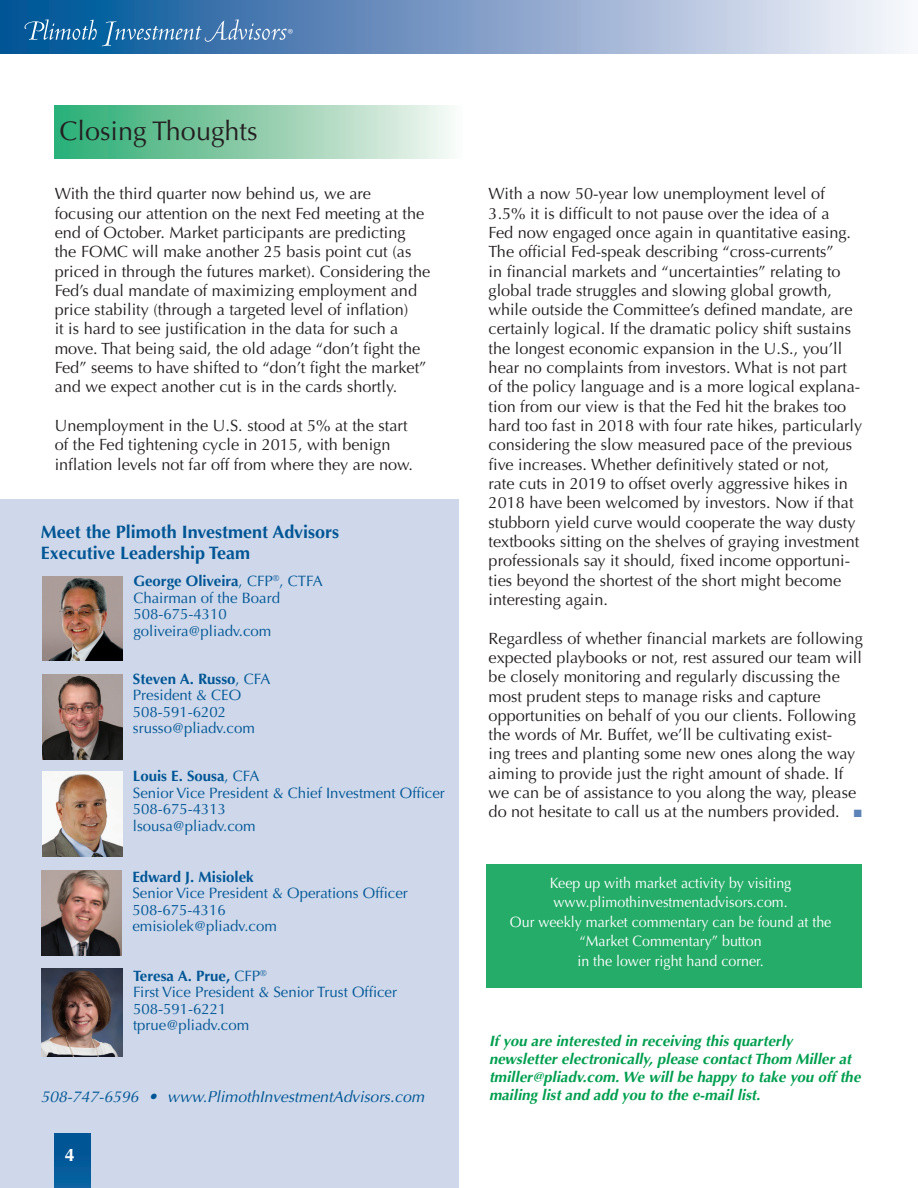
<style>
.page{position:relative;width:918px;height:1188px;background:#fff}
.page>*{position:absolute;margin:0;border:0;box-sizing:border-box;transform-origin:0 0}
.t1{font:27px "Optima";color:#231f20}
.t2{font:700 18px "Optima";color:#005595}
.t3{font:700 18px "Optima";color:#fff}
.t4{font:16.35px/19.4px "Optima";color:#231f20}
.t5{font:italic 15.75px "Optima";color:#005595}
.t6{font:15px "Optima";color:#005595}
.t7{font:italic 700 15px "Optima";color:#009f4f}
.t8{font:15px "Optima";color:#fff;scale:.95 1}
.t9{font:700 15px "Optima";color:#005595}
.t10{font:10.35px "Myriad";color:#fff}
.s1{font-weight:400}
.s2{color:#5c84b7}
.s3{font-size:16.5px}
</style>
<div class="page">
<div style="left:0;top:499px;width:459px;height:689px;background:#ced8ea"></div>
<div style="left:55px;top:1134px;width:36px;height:54px;background:#005898"></div>
<div style="left:0;top:0;width:918px;height:54px;background:linear-gradient(to right,#004b93,#fcf3fb)"></div>
<svg style="left:25px;top:19px;width:262px;height:27px;background:#3f7cb0"></svg>
<div style="left:54px;top:105px;width:408px;height:53px;background:linear-gradient(to right,#29aa6f,#f8f6f1)"></div>
<img style="left:42px;top:771px;width:80px;height:86px">
<img style="left:42px;top:870px;width:80px;height:86px">
<img style="left:42px;top:577px;width:81px;height:84px">
<img style="left:42px;top:674px;width:80px;height:86px">
<img style="left:42px;top:969px;width:80px;height:87px">
<div style="left:486px;top:864px;width:376px;height:123px;background:#24ac68"></div>
<p class="t10" style="left:288px;top:27px;width:7px">®</p>
<p class="t1" style="left:60px;top:115px;width:199px">Closing Thoughts</p>
<p class="t4" style="left:55px;top:184px;width:318px">With the third quarter now behind us, we are</p>
<p class="t4" style="left:55px;top:204px;width:377px">focusing our attention on the next Fed meeting at the end of October. Market participants are predicting the FOMC will make another 25 basis point cut (as priced in through the futures market). Considering the Fed’s dual mandate of maximizing employment and price stability (through a targeted level of inflation)<br>it is hard to see justification in the data for such a move. That being said, the old adage “don’t fight the Fed” seems to have shifted to “don’t fight the market” and we expect another cut is in the cards shortly.</p>
<p class="t4" style="left:55px;top:416px;width:360px">Unemployment in the U.S. stood at 5% at the start of the Fed tightening cycle in 2015, with benign inflation levels not far off from where they are now.</p>
<p class="t2" style="left:41px;top:521px;width:300px">Meet the Plimoth Investment Advisors</p>
<p class="t2" style="left:41px;top:543px;width:211px">Executive Leadership Team</p>
<p class="t9" style="left:133px;top:572px;width:191px">George Oliveira<span class="s1">, CFP</span><sup>®</sup><span class="s1">, CTFA</span></p>
<p class="t6" style="left:133px;top:589px;width:148px">Chairman of the Board</p>
<p class="t6" style="left:133px;top:605px;width:95px">508-675-4310</p>
<p class="t6" style="left:133px;top:622px;width:139px">goliveira@pliadv.com</p>
<p class="t9" style="left:133px;top:670px;width:139px">Steven A. Russo<span class="s1">, CFA</span></p>
<p class="t6" style="left:133px;top:686px;width:110px">President &amp; CEO</p>
<p class="t6" style="left:133px;top:703px;width:95px">508-591-6202</p>
<p class="t6" style="left:133px;top:719px;width:123px">srusso@pliadv.com</p>
<p class="t9" style="left:133px;top:767px;width:128px">Louis E. Sousa<span class="s1">, CFA</span></p>
<p class="t6" style="left:133px;top:784px;width:313px">Senior Vice President &amp; Chief Investment Officer</p>
<p class="t6" style="left:133px;top:800px;width:95px">508-675-4313</p>
<p class="t6" style="left:133px;top:817px;width:124px">lsousa@pliadv.com</p>
<p class="t9" style="left:132px;top:868px;width:123px">Edward J. Misiolek</p>
<p class="t6" style="left:132px;top:884px;width:277px">Senior Vice President &amp; Operations Officer</p>
<p class="t6" style="left:132px;top:901px;width:95px">508-675-4316</p>
<p class="t6" style="left:132px;top:917px;width:146px">emisiolek@pliadv.com</p>
<p class="t9" style="left:133px;top:967px;width:135px">Teresa A. Prue, <span class="s1">CFP</span><sup>®</sup></p>
<p class="t6" style="left:133px;top:983px;width:265px">First Vice President &amp; Senior Trust Officer</p>
<p class="t6" style="left:133px;top:1000px;width:95px">508-591-6221</p>
<p class="t6" style="left:133px;top:1016px;width:118px">tprue@pliadv.com</p>
<p class="t4" style="left:489px;top:184px;width:375px">With a now 50-year low unemployment level of 3.5% it is difficult to not pause over the idea of a<br>Fed now engaged once again in quantitative easing.<br>The official Fed-speak describing “cross-currents”<br>in financial markets and “uncertainties” relating to global trade struggles and slowing global growth, while outside the Committee’s defined mandate, are certainly logical. If the dramatic policy shift sustains the longest economic expansion in the U.S., you’ll hear no complaints from investors. What is not part of the policy language and is a more logical explana&shy;tion from our view is that the Fed hit the brakes too hard too fast in 2018 with four rate hikes, particularly considering the slow measured pace of the previous five increases. Whether definitively stated or not,<br>rate cuts in 2019 to offset overly aggressive hikes in 2018 have been welcomed by investors. Now if that stubborn yield curve would cooperate the way dusty textbooks sitting on the shelves of graying investment professionals say it should, fixed income opportuni&shy;ties beyond the shortest of the short might become interesting again.</p>
<p class="t4" style="left:489px;top:629px;width:376px">Regardless of whether financial markets are following expected playbooks or not, rest assured our team will be closely monitoring and regularly discussing the most prudent steps to manage risks and capture</p>
<p class="t4" style="left:489px;top:706px;width:375px">opportunities on behalf of you our clients. Following the words of Mr. Buffet, we’ll be cultivating exist-<br>ing trees and planting some new ones along the way aiming to provide just the right amount of shade. If we can be of assistance to you along the way, please do not hesitate to call us at the numbers provided. <span class="s2">■</span></p>
<p class="t8" style="left:550px;top:874px;width:256px">Keep up with market activity by visiting</p>
<p class="t8" style="left:554px;top:894px;width:248px">www.plimothinvestmentadvisors.com.</p>
<p class="t8" style="left:510px;top:913px;width:340px">Our weekly market commentary can be found at the</p>
<p class="t8" style="left:580px;top:933px;width:193px">“Market Commentary” button</p>
<p class="t8" style="left:577px;top:952px;width:198px">in the lower right hand corner.</p>
<p class="t7" style="left:489px;top:1032px;width:305px">If you are interested in receiving this quarterly</p>
<p class="t7" style="left:489px;top:1050px;width:364px">newsletter electronically, please contact Thom Miller at</p>
<p class="t7" style="left:489px;top:1068px;width:373px">tmiller@pliadv.com. We will be happy to take you off the</p>
<p class="t5" style="left:41px;top:1088px;width:100px">508-747-6596</p>
<p class="t7" style="left:489px;top:1086px;width:273px">mailing list and add you to the e-mail list.</p>
<p class="t5" style="left:148px;top:1088px;width:278px"><span class="s3">•</span> www.PlimothInvestmentAdvisors.com</p>
<p class="t3" style="left:65px;top:1144px;width:12px">4</p>
</div>
